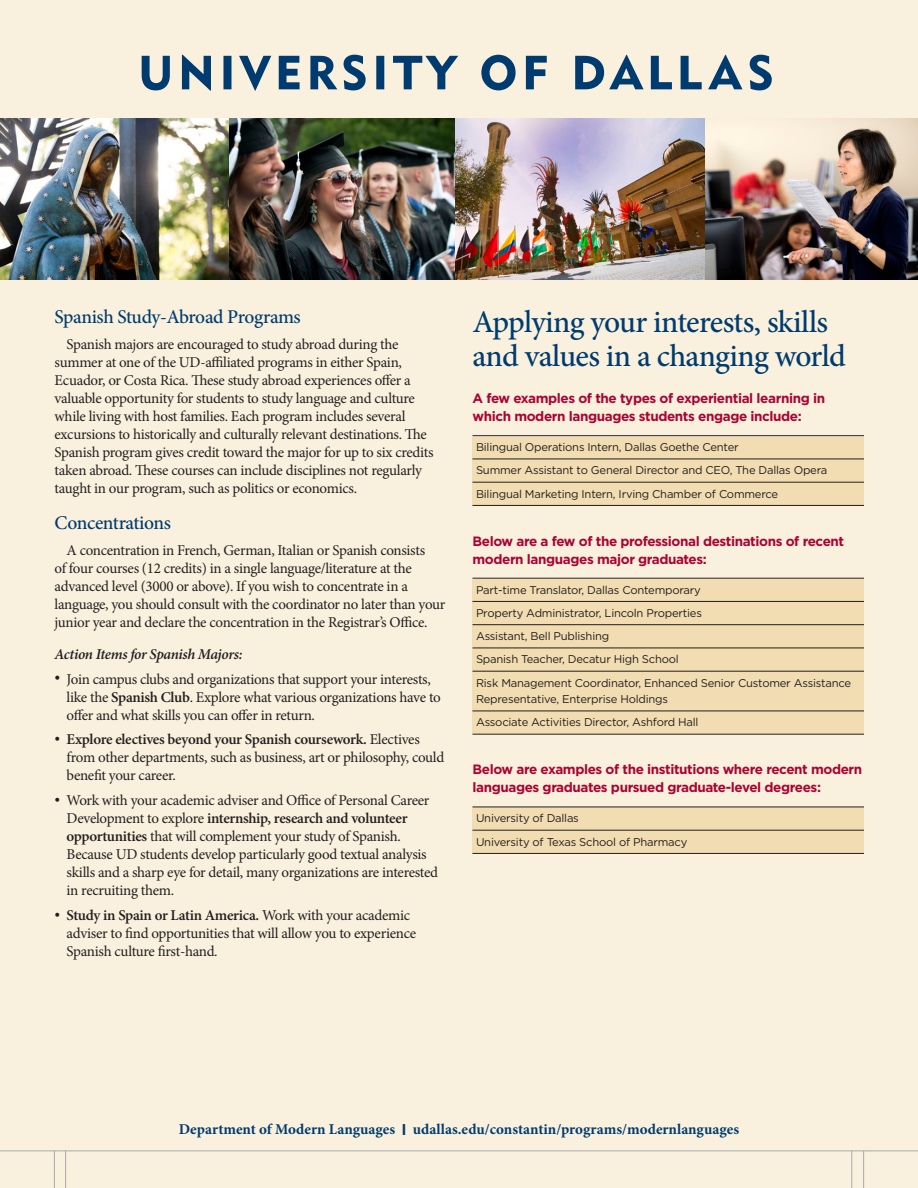
<style>
.page{position:relative;width:918px;height:1188px;background:#f9f1dd}
.page>*{position:absolute;margin:0;border:0;box-sizing:border-box;transform-origin:0 0}
.t1{font:500 31.5px/34.5px "Minion Pro";letter-spacing:-.025em;color:#003b70}
.subhead{font:500 19.5px "Minion Pro";letter-spacing:-.025em;color:#003b70}
.body{font:15px/18px "Minion Pro";letter-spacing:-.02em;color:#231f20}
.Body_bullets{font:15px "Minion Pro";letter-spacing:-.025em;color:#231f20}
.Body_bullets-2{font:600 15px "Minion Pro";letter-spacing:-.02em;color:#231f20}
.t2{font:700 15px "Minion Pro";color:#003b70}
.Body_bullets-3{font:italic 600 15px "Minion Pro";letter-spacing:-.025em;color:#231f20}
.Bold_red{font:700 13.5px/18px "Gotham";letter-spacing:-.03em;color:#ab0333}
.yellow_chart{font:11.25px/16.5px "Gotham";letter-spacing:-.02em;color:#231f20}
.s1{font-weight:600}
.s2{font-weight:400}
.s3{font-family:"Gotham"}
</style>
<div class="page">
<div style="left:472px;top:579px;width:392px;height:155px;background:#f1ddb1"></div>
<svg style="left:142px;top:55px;width:630px;height:36px"></svg>
<img style="left:0;top:119px;width:456px;height:161px">
<hr style="left:0;top:1151px;width:918px;height:1px;background:#a8a9ad">
<hr style="left:54px;top:1151px;width:1px;height:37px;background:#a8a9ad">
<hr style="left:863px;top:1151px;width:1px;height:37px;background:#a8a9ad">
<hr style="left:65px;top:1151px;width:1px;height:37px;background:#a8a9ad">
<hr style="left:851px;top:1151px;width:1px;height:37px;background:#a8a9ad">
<img style="left:456px;top:119px;width:462px;height:161px">
<div style="left:472px;top:437px;width:392px;height:68px;background:#f1ddb1"></div>
<div style="left:472px;top:808px;width:392px;height:46px;background:#f1ddb1"></div>
<hr style="left:472px;top:435px;width:392px;height:1px;background:#231f20">
<hr style="left:472px;top:459px;width:392px;height:1px;background:#231f20">
<hr style="left:472px;top:482px;width:392px;height:1px;background:#231f20">
<hr style="left:472px;top:505px;width:392px;height:1px;background:#231f20">
<hr style="left:472px;top:578px;width:392px;height:1px;background:#231f20">
<hr style="left:472px;top:601px;width:392px;height:1px;background:#231f20">
<hr style="left:472px;top:624px;width:392px;height:1px;background:#231f20">
<hr style="left:472px;top:648px;width:392px;height:1px;background:#231f20">
<hr style="left:472px;top:671px;width:392px;height:1px;background:#231f20">
<hr style="left:472px;top:711px;width:392px;height:1px;background:#231f20">
<hr style="left:472px;top:734px;width:392px;height:1px;background:#231f20">
<hr style="left:472px;top:807px;width:392px;height:1px;background:#231f20">
<hr style="left:472px;top:830px;width:392px;height:1px;background:#231f20">
<hr style="left:472px;top:853px;width:392px;height:1px;background:#231f20">
<p class="subhead" style="left:55px;top:304px;width:248px">Spanish Study-Abroad Programs</p>
<p class="body" style="left:55px;top:335px;width:381px;text-indent:12px">Spanish majors are encouraged to study abroad during the summer at one of the UD-affiliated programs in either Spain, Ecuador, or Costa Rica. These study abroad experiences offer a valuable opportunity for students to study language and culture while living with host families. Each program includes several excursions to historically and culturally relevant destinations. The Spanish program gives credit toward the major for up to six credits taken abroad. These courses can include disciplines not regularly taught in our program, such as politics or economics.</p>
<p class="subhead" style="left:55px;top:510px;width:118px">Concentrations</p>
<p class="body" style="left:55px;top:542px;width:392px;text-indent:12px">A concentration in French, German, Italian or Spanish consists<br>of four courses (12 credits) in a single language/literature at the advanced level (3000 or above). If you wish to concentrate in a language, you should consult with the coordinator no later than your junior year and declare the concentration in the Registrar’s Office.</p>
<p class="Body_bullets-3" style="left:55px;top:643px;width:189px">Action Items for Spanish Majors:</p>
<p class="Body_bullets" style="left:55px;top:669px;width:378px"><span class="s1">•</span> Join campus clubs and organizations that support your interests,</p>
<p class="Body_bullets" style="left:67px;top:687px;width:376px">like the <span class="s1">Spanish Club</span>. Explore what various organizations have to</p>
<p class="Body_bullets" style="left:67px;top:705px;width:250px">offer and what skills you can offer in return.</p>
<p class="Body_bullets-2" style="left:55px;top:729px;width:367px"><span class="s2">•</span> Explore electives beyond your Spanish coursework. <span class="s2">Electives</span></p>
<p class="Body_bullets" style="left:67px;top:747px;width:379px">from other departments, such as business, art or philosophy, could</p>
<p class="Body_bullets" style="left:67px;top:765px;width:111px">benefit your career.</p>
<p class="Body_bullets" style="left:55px;top:790px;width:376px">• Work with your academic adviser and Office of Personal Career</p>
<p class="Body_bullets-2" style="left:67px;top:808px;width:343px"><span class="s2">Development to explore</span> internship, research and volunteer</p>
<p class="Body_bullets" style="left:67px;top:826px;width:336px"><span class="s1">opportunities</span> that will complement your study of Spanish.</p>
<p class="Body_bullets" style="left:67px;top:844px;width:362px">Because UD students develop particularly good textual analysis</p>
<p class="Body_bullets" style="left:67px;top:862px;width:373px">skills and a sharp eye for detail, many organizations are interested</p>
<p class="Body_bullets" style="left:67px;top:880px;width:109px">in recruiting them.</p>
<p class="Body_bullets-2" style="left:55px;top:905px;width:357px"><span class="s2">•</span> Study in Spain or Latin America. <span class="s2">Work with your academic</span></p>
<p class="Body_bullets" style="left:67px;top:923px;width:351px">adviser to find opportunities that will allow you to experience</p>
<p class="Body_bullets" style="left:67px;top:941px;width:153px">Spanish culture first-hand.</p>
<p class="t1" style="left:472px;top:305px;width:375px">Applying your interests, skills and values in a changing world</p>
<p class="Bold_red" style="left:472px;top:389px;width:354px">A few examples of the types of experiential learning in which modern languages students engage include:</p>
<p class="yellow_chart" style="left:476px;top:439px;width:264px">Bilingual Operations Intern, Dallas Goethe Center</p>
<p class="yellow_chart" style="left:476px;top:462px;width:353px">Summer Assistant to General Director and CEO, The Dallas Opera</p>
<p class="yellow_chart" style="left:476px;top:485px;width:304px">Bilingual Marketing Intern, Irving Chamber of Commerce</p>
<p class="Bold_red" style="left:472px;top:532px;width:373px">Below are a few of the professional destinations of recent modern languages major graduates:</p>
<p class="yellow_chart" style="left:476px;top:581px;width:226px">Part-time Translator, Dallas Contemporary</p>
<p class="yellow_chart" style="left:476px;top:604px;width:228px">Property Administrator, Lincoln Properties</p>
<p class="yellow_chart" style="left:476px;top:628px;width:135px">Assistant, Bell Publishing</p>
<p class="yellow_chart" style="left:476px;top:651px;width:204px">Spanish Teacher, Decatur High School</p>
<p class="yellow_chart" style="left:476px;top:674px;width:377px">Risk Management Coordinator, Enhanced Senior Customer Assistance<br>Representative, Enterprise Holdings</p>
<p class="yellow_chart" style="left:476px;top:714px;width:224px">Associate Activities Director, Ashford Hall</p>
<p class="Bold_red" style="left:472px;top:761px;width:391px">Below are examples of the institutions where recent modern languages graduates pursued graduate-level degrees:</p>
<p class="yellow_chart" style="left:476px;top:810px;width:104px">University of Dallas</p>
<p class="yellow_chart" style="left:476px;top:833px;width:213px">University of Texas School of Pharmacy</p>
<p class="t2" style="left:179px;top:1118px;width:562px">Department of Modern Languages <span class="s3">l</span> udallas.edu/constantin/programs/modernlanguages</p>
</div>
